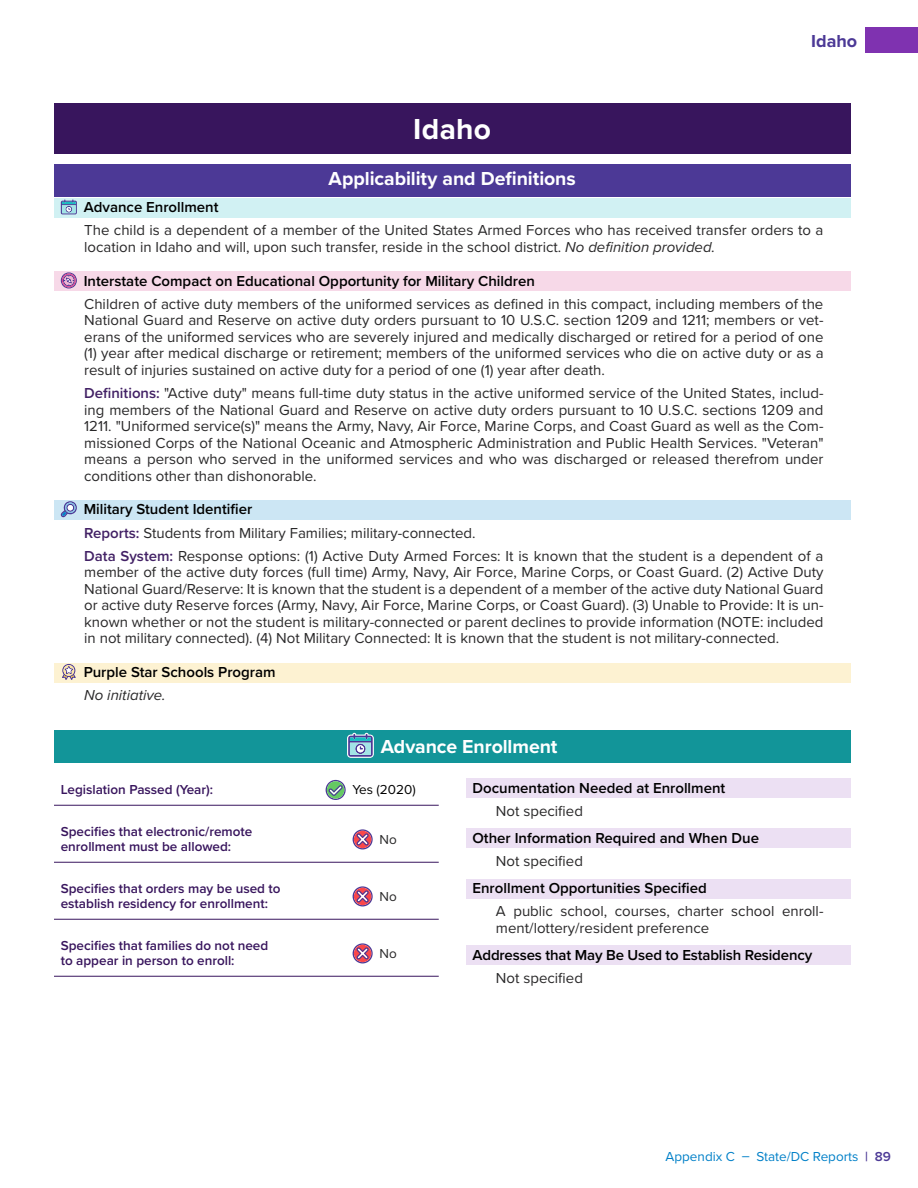
<style>
.page{position:relative;width:918px;height:1188px;background:#fff}
.page>*{position:absolute;margin:0;border:0;box-sizing:border-box;transform-origin:0 0}
.State_Title{font:700 30px "Proxima Nova";letter-spacing:.01em;color:#fff}
.H2_-_Purple_Center{font:700 19.5px "Proxima Nova";letter-spacing:-.005em;color:#fff}
.H2_-_Teal_Center{font:700 19.5px "Proxima Nova";letter-spacing:-.005em;color:#fff}
.t1{font:700 18px "Proxima Nova";color:#4c3996}
.AppC_-_Indented_Para{font:15px/16.5px "Proxima Nova";color:#292829;text-align:justify}
.Topic_-_Purple_Shadi{font:600 15px "Proxima Nova";color:#000}
.Compact_-_Magenta_Sh{font:600 15px "Proxima Nova";color:#000}
.MSI_-_Blue_Shading{font:600 15px "Proxima Nova";color:#000}
.PSSP_-_Yellow_Shadin{font:600 15px "Proxima Nova";color:#000}
.AE_-_Teal_Shading{font:600 15px "Proxima Nova";color:#000}
.AppC_-_Indented_Para-2{font:italic 15px "Proxima Nova";color:#292829}
.Checklist_Paragraph{font:600 13.5px/15px "Proxima Nova";color:#38155d}
.t2{font:13.5px "Proxima Nova";color:#0080c8}
.Checklist_Paragraph-2{font:13.5px "Proxima Nova";color:#000}
.Checklist_Paragraph-3{font:13.5px "Proxima Nova";color:#292829}
.s1{font-style:italic}
.s2{font-weight:600;color:#422165}
.s3{font-weight:600;color:#4c3996}
</style>
<div class="page">
<div style="left:866px;top:27px;width:52px;height:25px;background:#7f32b0"></div>
<div style="left:54px;top:104px;width:796px;height:50px;background:#38155d"></div>
<div style="left:54px;top:164px;width:796px;height:33px;background:#4c3996"></div>
<div style="left:54px;top:198px;width:796px;height:19px;background:#d1f1f3"></div>
<div style="left:54px;top:272px;width:796px;height:19px;background:#f7d9e8"></div>
<div style="left:54px;top:500px;width:796px;height:20px;background:#cce6f4"></div>
<div style="left:54px;top:663px;width:796px;height:19px;background:#fdf2d2"></div>
<div style="left:54px;top:730px;width:796px;height:33px;background:#129599"></div>
<svg style="left:61px;top:200px;width:16px;height:14px"></svg>
<svg style="left:61px;top:272px;width:16px;height:17px"></svg>
<svg style="left:61px;top:501px;width:16px;height:16px"></svg>
<svg style="left:62px;top:664px;width:14px;height:16px"></svg>
<svg style="left:347px;top:733px;width:27px;height:25px"></svg>
<hr style="left:54px;top:805px;width:385px;height:1px;background:#38155d">
<hr style="left:54px;top:862px;width:385px;height:1px;background:#38155d">
<hr style="left:54px;top:919px;width:385px;height:1px;background:#38155d">
<hr style="left:54px;top:976px;width:385px;height:1px;background:#38155d">
<svg style="left:326px;top:780px;width:20px;height:20px"></svg>
<svg style="left:353px;top:829px;width:20px;height:20px"></svg>
<svg style="left:353px;top:886px;width:20px;height:20px"></svg>
<svg style="left:353px;top:943px;width:20px;height:20px"></svg>
<div style="left:466px;top:779px;width:384px;height:19px;background:#ece0f3"></div>
<div style="left:466px;top:829px;width:384px;height:19px;background:#ece0f3"></div>
<div style="left:466px;top:879px;width:384px;height:19px;background:#ece0f3"></div>
<div style="left:466px;top:946px;width:384px;height:19px;background:#ece0f3"></div>
<h1 class="State_Title" style="left:413px;top:107px;width:79px">Idaho</h1>
<h2 class="H2_-_Purple_Center" style="left:329px;top:164px;width:249px">Applicability and Definitions</h2>
<p class="t1" style="left:811px;top:27px;width:48px">Idaho</p>
<p class="AE_-_Teal_Shading" style="left:84px;top:196px;width:136px">Advance Enrollment</p>
<p class="AppC_-_Indented_Para" style="left:84px;top:221px;width:741px">The child is a dependent of a member of the United States Armed Forces who has received transfer orders to a location in Idaho and will, upon such transfer, reside in the school district. <span class="s1">No definition provided.</span></p>
<p class="Compact_-_Magenta_Sh" style="left:84px;top:269px;width:453px">Interstate Compact on Educational Opportunity for Military Children</p>
<p class="AppC_-_Indented_Para" style="left:84px;top:295px;width:741px">Children of active duty members of the uniformed services as defined in this compact, including members of the National Guard and Reserve on active duty orders pursuant to 10 U.S.C. section 1209 and 1211; members or vet&shy;erans of the uniformed services who are severely injured and medically discharged or retired for a period of one (1) year after medical discharge or retirement; members of the uniformed services who die on active duty or as a result of injuries sustained on active duty for a period of one (1) year after death.</p>
<p class="AppC_-_Indented_Para" style="left:84px;top:384px;width:741px"><span class="s2">Definitions:</span> "Active duty" means full-time duty status in the active uniformed service of the United States, includ&shy;ing members of the National Guard and Reserve on active duty orders pursuant to 10 U.S.C. sections 1209 and 1211. "Uniformed service(s)" means the Army, Navy, Air Force, Marine Corps, and Coast Guard as well as the Com&shy;missioned Corps of the National Oceanic and Atmospheric Administration and Public Health Services. "Veteran" means a person who served in the uniformed services and who was discharged or released therefrom under conditions other than dishonorable.</p>
<p class="MSI_-_Blue_Shading" style="left:84px;top:498px;width:170px">Military Student Identifier</p>
<p class="AppC_-_Indented_Para" style="left:84px;top:524px;width:393px"><span class="s2">Reports:</span> Students from Military Families; military-connected.</p>
<p class="AppC_-_Indented_Para" style="left:84px;top:547px;width:741px"><span class="s2">Data System:</span> Response options: (1) Active Duty Armed Forces: It is known that the student is a dependent of a member of the active duty forces (full time) Army, Navy, Air Force, Marine Corps, or Coast Guard. (2) Active Duty National Guard/Reserve: It is known that the student is a dependent of a member of the active duty National Guard or active duty Reserve forces (Army, Navy, Air Force, Marine Corps, or Coast Guard). (3) Unable to Provide: It is un&shy;known whether or not the student is military-connected or parent declines to provide information (NOTE: included in not military connected). (4) Not Military Connected: It is known that the student is not military-connected.</p>
<p class="PSSP_-_Yellow_Shadin" style="left:84px;top:661px;width:193px">Purple Star Schools Program</p>
<p class="AppC_-_Indented_Para-2" style="left:84px;top:684px;width:83px">No initiative.</p>
<h2 class="H2_-_Teal_Center" style="left:381px;top:732px;width:178px">Advance Enrollment</h2>
<p class="Checklist_Paragraph" style="left:61px;top:782px;width:154px">Legislation Passed (Year):</p>
<p class="Checklist_Paragraph-2" style="left:352px;top:780px;width:65px">Yes (2020)</p>
<p class="Checklist_Paragraph" style="left:61px;top:824px;width:193px">Specifies that electronic/remote enrollment must be allowed:</p>
<p class="Checklist_Paragraph-3" style="left:380px;top:829px;width:19px">No</p>
<p class="Checklist_Paragraph" style="left:61px;top:881px;width:221px">Specifies that orders may be used to establish residency for enrollment:</p>
<p class="Checklist_Paragraph-3" style="left:380px;top:886px;width:19px">No</p>
<p class="Checklist_Paragraph" style="left:61px;top:938px;width:209px">Specifies that families do not need to appear in person to enroll:</p>
<p class="Checklist_Paragraph-3" style="left:380px;top:943px;width:19px">No</p>
<p class="Topic_-_Purple_Shadi" style="left:472px;top:776px;width:254px">Documentation Needed at Enrollment</p>
<p class="AppC_-_Indented_Para" style="left:496px;top:802px;width:88px">Not specified</p>
<p class="Topic_-_Purple_Shadi" style="left:472px;top:827px;width:288px">Other Information Required and When Due</p>
<p class="AppC_-_Indented_Para" style="left:496px;top:852px;width:88px">Not specified</p>
<p class="Topic_-_Purple_Shadi" style="left:472px;top:877px;width:236px">Enrollment Opportunities Specified</p>
<p class="AppC_-_Indented_Para" style="left:496px;top:902px;width:329px">A public school, courses, charter school enroll&shy;ment/lottery/resident preference</p>
<p class="Topic_-_Purple_Shadi" style="left:472px;top:944px;width:341px">Addresses that May Be Used to Establish Residency</p>
<p class="AppC_-_Indented_Para" style="left:496px;top:969px;width:88px">Not specified</p>
<p class="t2" style="left:666px;top:1146px;width:227px">Appendix C – State/DC Reports <span class="s3">| 89</span></p>
</div>
